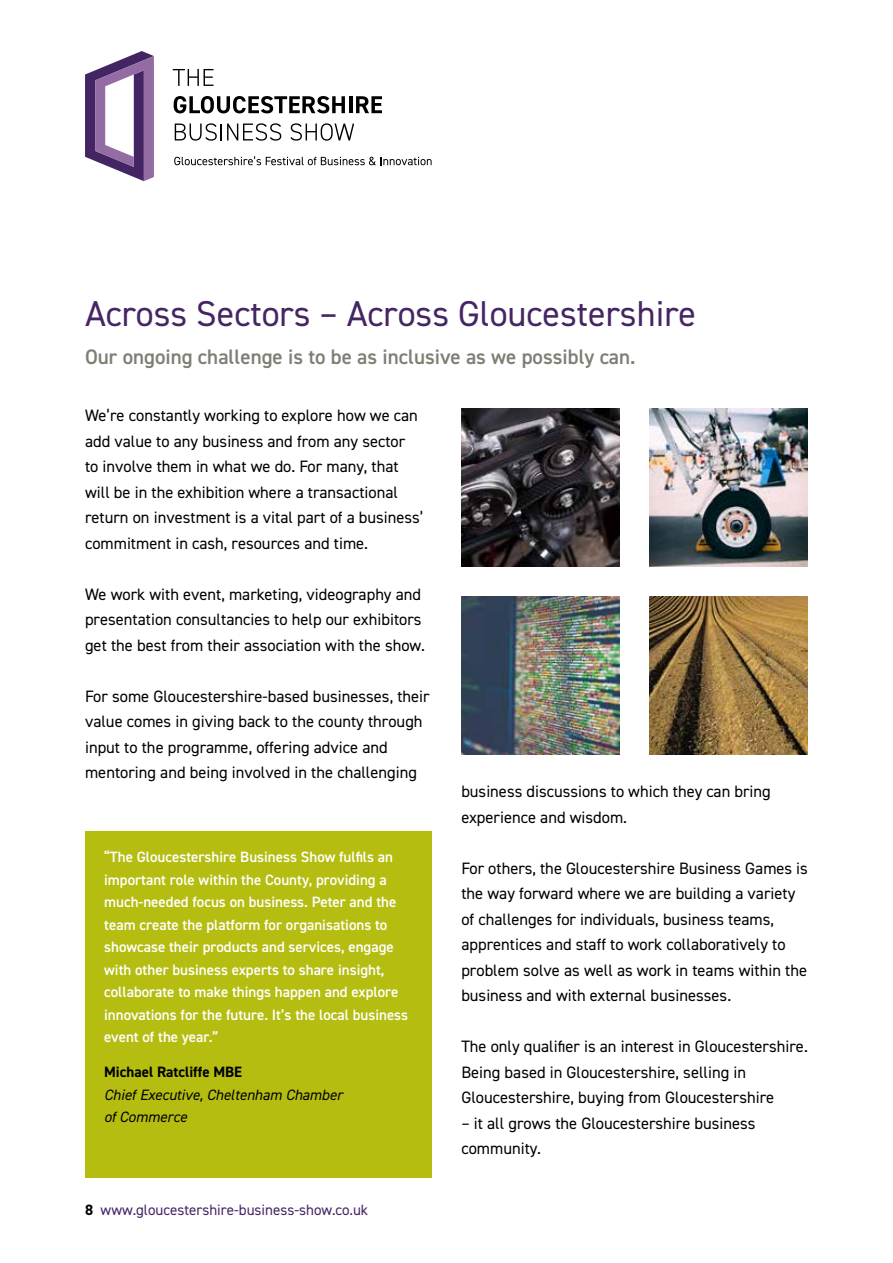
<style>
.page{position:relative;width:893px;height:1263px;background:#fff}
.page>*{position:absolute;margin:0;border:0;box-sizing:border-box;transform-origin:0 0}
.t1{font:36px "DIN2014";color:#452563}
.t2{font:600 21px "DIN2014";color:#7e7f73}
.t3{font:16.5px/25.5px "DIN2014";color:#000}
.t4{font:600 15px/22.5px "DIN2014";color:#fff}
.t5{font:italic 15px/22.5px "DIN2014";color:#000}
.t6{font:15px "DIN2014";color:#452563}
.t7{font:700 15px "DIN2014";color:#000}
.s1{font-weight:700;color:#000}
</style>
<div class="page">
<svg style="left:85px;top:51px;width:69px;height:130px"></svg>
<svg style="left:173px;top:69px;width:40px;height:17px"></svg>
<svg style="left:174px;top:96px;width:171px;height:17px"></svg>
<hr style="left:349px;top:96px;width:3px;height:17px;background:#000">
<svg style="left:356px;top:96px;width:26px;height:17px"></svg>
<svg style="left:175px;top:123px;width:106px;height:18px"></svg>
<svg style="left:290px;top:123px;width:64px;height:18px"></svg>
<svg style="left:174px;top:156px;width:258px;height:9px"></svg>
<div style="left:85px;top:831px;width:347px;height:347px;background:#b4bd10"></div>
<img style="left:461px;top:408px;width:159px;height:159px">
<img style="left:649px;top:408px;width:159px;height:159px">
<img style="left:461px;top:596px;width:159px;height:159px">
<img style="left:649px;top:596px;width:159px;height:159px">
<h1 class="t1" style="left:85px;top:291px;width:612px">Across Sectors – Across Gloucestershire</h1>
<p class="t2" style="left:85px;top:343px;width:552px">Our ongoing challenge is to be as inclusive as we possibly can.</p>
<p class="t3" style="left:85px;top:402px;width:340px">We’re constantly working to explore how we can add value to any business and from any sector<br>to involve them in what we do. For many, that will be in the exhibition where a transactional return on investment is a vital part of a business’ commitment in cash, resources and time.</p>
<p class="t3" style="left:85px;top:581px;width:342px">We work with event, marketing, videography and presentation consultancies to help our exhibitors get the best from their association with the show.</p>
<p class="t3" style="left:85px;top:683px;width:346px">For some Gloucestershire-based businesses, their value comes in giving back to the county through input to the programme, offering advice and mentoring and being involved in the challenging</p>
<p class="t4" style="left:104px;top:845px;width:306px">“The Gloucestershire Business Show fulfils an important role within the County, providing a much-needed focus on business. Peter and the team create the platform for organisations to showcase their products and services, engage with other business experts to share insight, collaborate to make things happen and explore innovations for the future. It’s the local business event of the year.”</p>
<p class="t7" style="left:104px;top:1062px;width:139px">Michael Ratcliffe MBE</p>
<p class="t5" style="left:104px;top:1083px;width:240px">Chief Executive, Cheltenham Chamber of Commerce</p>
<p class="t6" style="left:85px;top:1200px;width:285px"><span class="s1">8</span> www.gloucestershire-business-show.co.uk</p>
<p class="t3" style="left:461px;top:779px;width:311px">business discussions to which they can bring experience and wisdom.</p>
<p class="t3" style="left:461px;top:855px;width:348px">For others, the Gloucestershire Business Games is the way forward where we are building a variety of challenges for individuals, business teams, apprentices and staff to work collaboratively to problem solve as well as work in teams within the business and with external businesses.</p>
<p class="t3" style="left:461px;top:1034px;width:348px">The only qualifier is an interest in Gloucestershire.<br>Being based in Gloucestershire, selling in<br>Gloucestershire, buying from Gloucestershire</p>
<p class="t3" style="left:461px;top:1110px;width:296px">– it all grows the Gloucestershire business community.</p>
</div>
